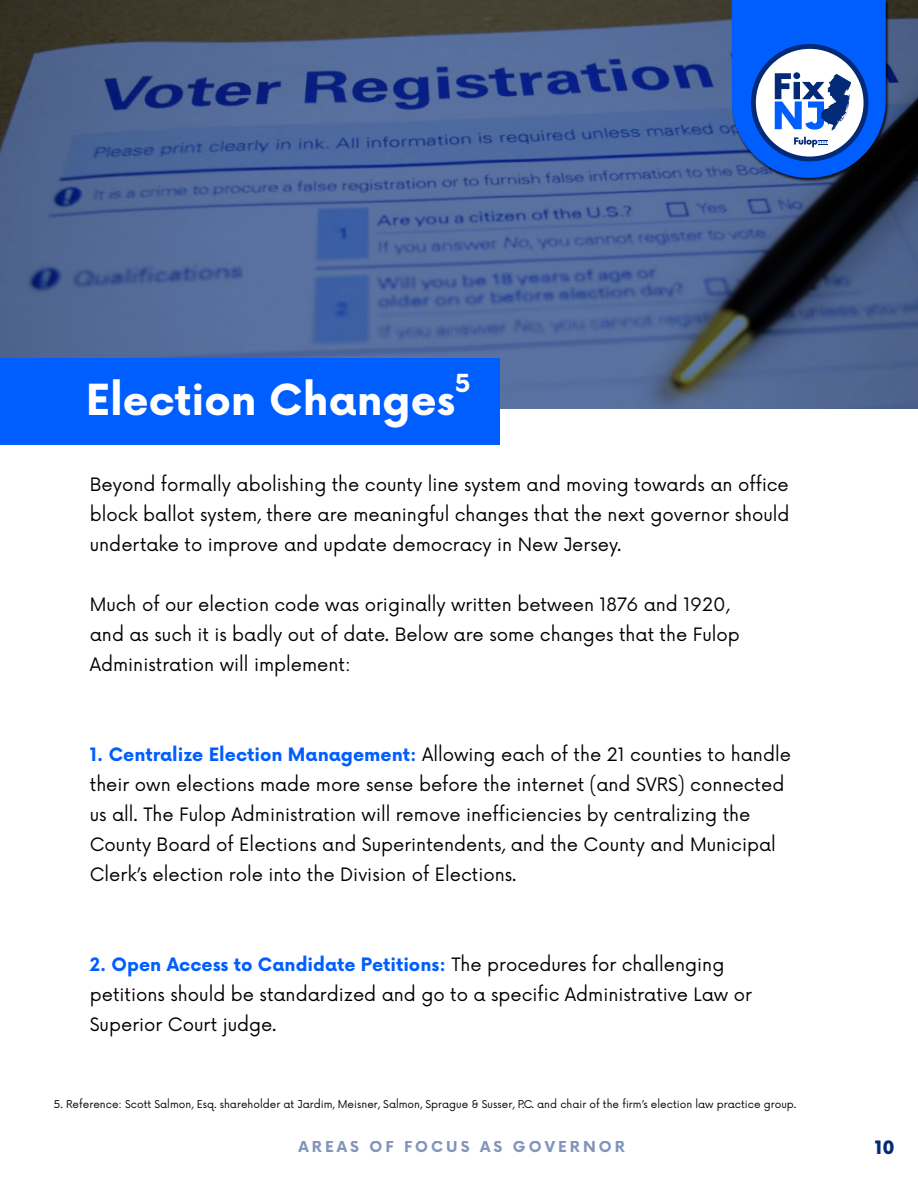
<style>
.page{position:relative;width:918px;height:1188px;background:#fff}
.page>*{position:absolute;margin:0;border:0;box-sizing:border-box;transform-origin:0 0}
.t1{font:700 41.7px "Now";color:#fff}
.t2{font:700 24.3px "Now";color:#fff}
.t3{font:18px/30px "Now";color:#000}
.t4{font:900 18px "Now";color:#032a77}
.t5{font:700 15px "Now";letter-spacing:.2em;color:#032a77}
.t6{font:10.5px "Now";color:#000}
.s1{font-weight:700;color:#005eff}
</style>
<div class="page">
<svg style="left:0;top:0;width:918px;height:408px;background:#495d87"></svg>
<div style="left:0;top:359px;width:500px;height:86px;background:#005eff"></div>
<div style="left:732px;top:0;width:157px;height:182px;background:#000;opacity:.75"></div>
<svg style="left:732px;top:0;width:154px;height:178px"></svg>
<h1 class="t1" style="left:86px;top:369px;width:371px">Election Changes</h1>
<h2 class="t2" style="left:455px;top:366px;width:17px">5</h2>
<p class="t3" style="left:90px;top:468px;width:701px;text-align:justify">Beyond formally abolishing the county line system and moving towards an office block ballot system, there are meaningful changes that the next governor should undertake to improve and update democracy in New Jersey.</p>
<p class="t3" style="left:90px;top:588px;width:652px">Much of our election code was originally written between 1876 and 1920, and as such it is badly out of date. Below are some changes that the Fulop<br>Administration will implement:</p>
<p class="t3" style="left:90px;top:738px;width:703px"><span class="s1">1. Centralize Election Management:</span> Allowing each of the 21 counties to handle their own elections made more sense before the internet (and SVRS) connected us all. The Fulop Administration will remove inefficiencies by centralizing the County Board of Elections and Superintendents, and the County and Municipal Clerk’s election role into the Division of Elections.</p>
<p class="t3" style="left:90px;top:948px;width:664px"><span class="s1">2. Open Access to Candidate Petitions:</span> The procedures for challenging petitions should be standardized and go to a specific Administrative Law or<br>Superior Court judge.</p>
<p class="t6" style="left:54px;top:1096px;width:744px">5. Reference: Scott Salmon, Esq. shareholder at Jardim, Meisner, Salmon, Sprague &amp; Susser, P.C. and chair of the firm’s election law practice group.</p>
<p class="t5" style="left:299px;top:1136px;width:328px">AREAS OF FOCUS AS GOVERNOR</p>
<p class="t4" style="left:875px;top:1135px;width:21px">10</p>
</div>
